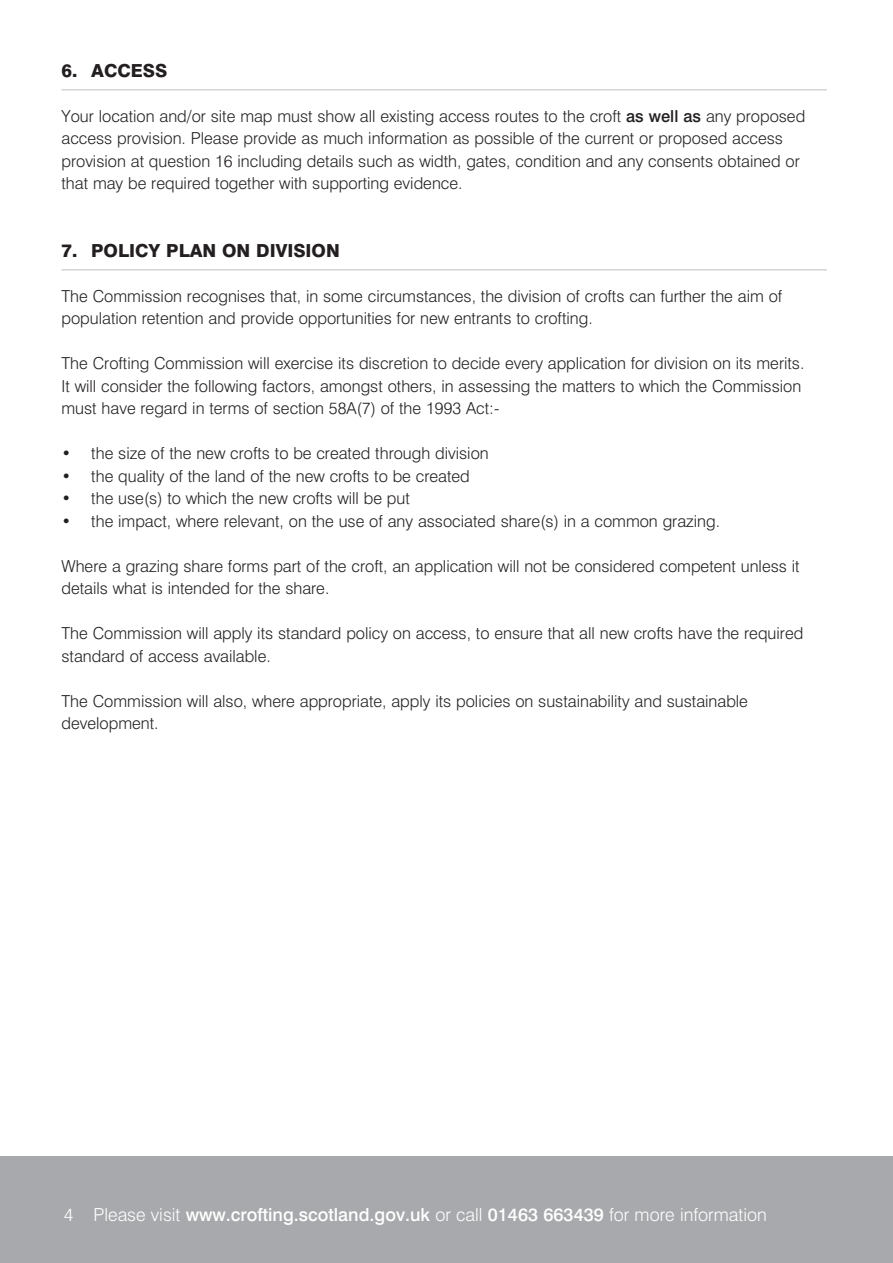
<style>
.page{position:relative;width:893px;height:1263px;background:#fff}
.page>*{position:absolute;margin:0;border:0;box-sizing:border-box;transform-origin:0 0}
.t1{font:500 18px "Swiss 721 BT";color:#fff}
.t2{font:800 18px "Swiss 721 BT";color:#231f20}
.t3{font:300 18px "Swiss 721 BT";color:#fff}
.t4{font:300 16.5px/22.5px "Swiss 721 BT";color:#231f20}
.s1{font-weight:500}
.s2{font-weight:300}
</style>
<div class="page">
<div style="left:0;top:1157px;width:893px;height:106px;background:#a7a9ac"></div>
<hr style="left:61px;top:89px;width:766px;height:1px;background:#bcbec0">
<hr style="left:61px;top:269px;width:766px;height:1px;background:#bcbec0">
<p class="t2" style="left:61px;top:59px;width:108px">6. ACCESS</p>
<p class="t4" style="left:61px;top:104px;width:745px">Your location and/or site map must show all existing access routes to the croft <span class="s1">as well as</span> any proposed access provision. Please provide as much information as possible of the current or proposed access provision at question 16 including details such as width, gates, condition and any consents obtained or that may be required together with supporting evidence.</p>
<p class="t2" style="left:61px;top:239px;width:280px">7. POLICY PLAN ON DIVISION</p>
<p class="t4" style="left:61px;top:284px;width:722px">The Commission recognises that, in some circumstances, the division of crofts can further the aim of population retention and provide opportunities for new entrants to crofting.</p>
<p class="t4" style="left:61px;top:352px;width:744px">The Crofting Commission will exercise its discretion to decide every application for division on its merits.<br>It will consider the following factors, amongst others, in assessing the matters to which the Commission must have regard in terms of section 58A(7) of the 1993 Act:-</p>
<p class="t4" style="left:61px;top:442px;width:429px">• the size of the new crofts to be created through division</p>
<p class="t4" style="left:61px;top:464px;width:410px">• the quality of the land of the new crofts to be created</p>
<p class="t4" style="left:61px;top:487px;width:350px">• the use(s) to which the new crofts will be put</p>
<p class="t4" style="left:61px;top:509px;width:660px">• the impact, where relevant, on the use of any associated share(s) in a common grazing.</p>
<p class="t4" style="left:61px;top:554px;width:740px">Where a grazing share forms part of the croft, an application will not be considered competent unless it details what is intended for the share.</p>
<p class="t4" style="left:61px;top:622px;width:743px">The Commission will apply its standard policy on access, to ensure that all new crofts have the required standard of access available.</p>
<p class="t4" style="left:61px;top:689px;width:688px">The Commission will also, where appropriate, apply its policies on sustainability and sustainable development.</p>
<p class="t3" style="left:64px;top:1203px;width:11px">64</p>
<p class="t1" style="left:94px;top:1203px;width:675px"><span class="s2">Please visit</span> www.crofting.scotland.gov.uk <span class="s2">or call</span> 01463 663439 <span class="s2">for more information</span></p>
</div>
